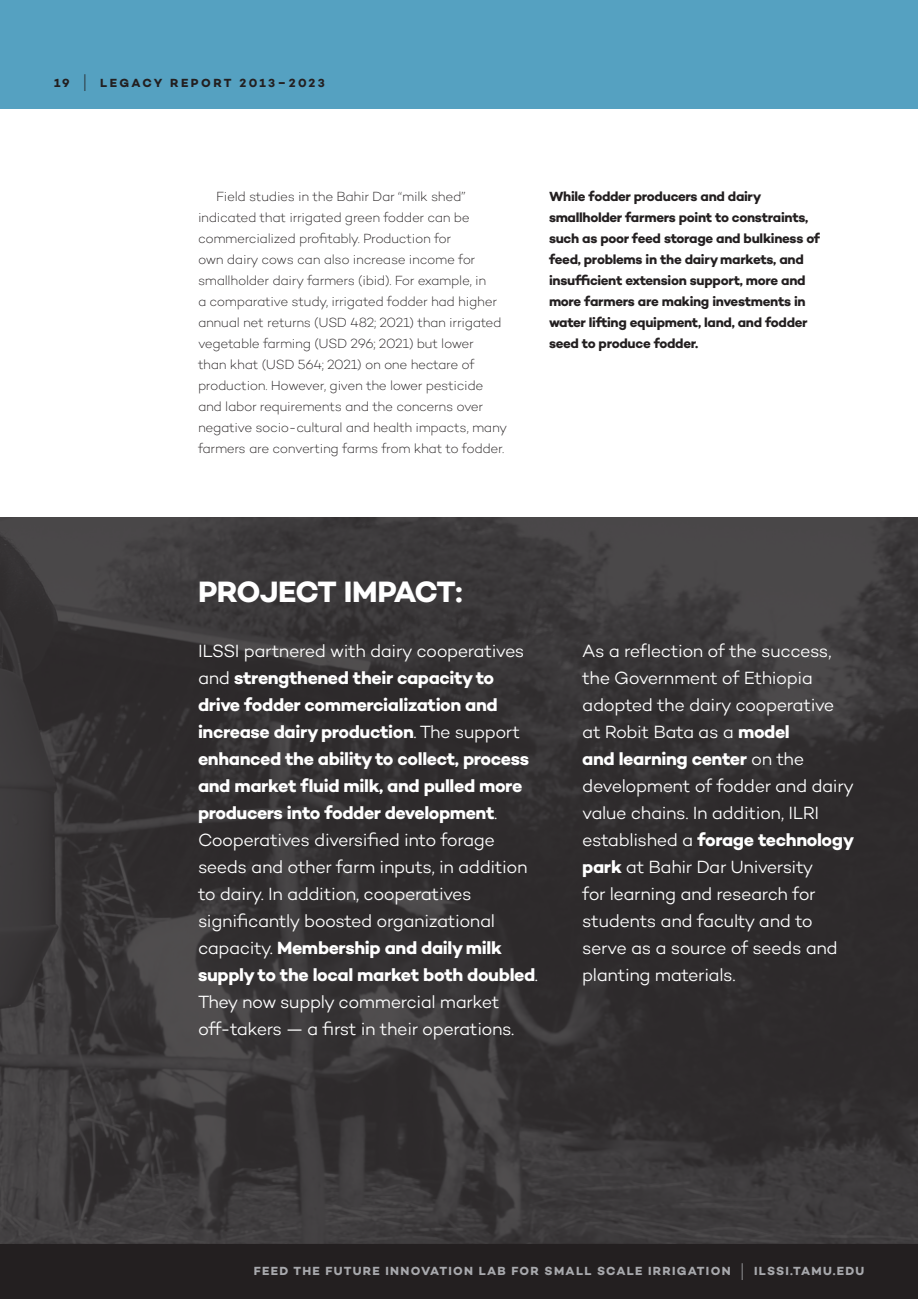
<style>
.page{position:relative;width:918px;height:1299px;background:#fff}
.page>*{position:absolute;margin:0;border:0;box-sizing:border-box;transform-origin:0 0}
.t1{font:700 30px "Campton";letter-spacing:-.035em;color:#fff}
.t2{font:300 18px/27px "Campton";letter-spacing:-.025em;color:#fff}
.t3{font:200 13.5px/21px "Campton";letter-spacing:-.025em;color:#231f20}
.t4{font:700 13.5px/21px "Campton";letter-spacing:-.025em;color:#231f20}
.t5{font:700 12px "Campton";letter-spacing:.11em;color:#a8a9ad}
.t6{font:700 12px "Campton";letter-spacing:.195em;color:#231f20}
.s1{font-weight:300;font-size:21.6px}
.s2{font-weight:700}
</style>
<div class="page">
<div style="left:0;top:1244px;width:918px;height:55px;background:#231f20"></div>
<div style="left:0;top:0;width:918px;height:110px;background:#55a1c1"></div>
<img style="left:0;top:518px;width:918px;height:726px">
<p class="t6" style="left:54px;top:76px;width:272px">19 <span class="s1">|</span> LEGACY REPORT 2013–2023</p>
<p class="t3" style="left:198px;top:186px;width:311px;text-indent:18px">Field studies in the Bahir Dar “milk shed” indicated that irrigated green fodder can be commercialized profitably. Production for<br>own dairy cows can also increase income for smallholder dairy farmers (ibid). For example, in<br>a comparative study, irrigated fodder had higher annual net returns (USD 482; 2021) than irrigated vegetable farming (USD 296; 2021) but lower<br>than khat (USD 564; 2021) on one hectare of production. However, given the lower pesticide and labor requirements and the concerns over negative socio-cultural and health impacts, many farmers are converting farms from khat to fodder.</p>
<p class="t4" style="left:549px;top:186px;width:273px">While fodder producers and dairy smallholder farmers point to constraints, such as poor feed storage and bulkiness of feed, problems in the dairy markets, and insufficient extension support, more and more farmers are making investments in water lifting equipment, land, and fodder seed to produce fodder.</p>
<h1 class="t1" style="left:198px;top:572px;width:266px">PROJECT IMPACT:</h1>
<p class="t2" style="left:198px;top:637px;width:342px">ILSSI partnered with dairy cooperatives and <span class="s2">strengthened their capacity to drive fodder commercialization and increase dairy production</span>. The support <span class="s2">enhanced the ability to collect, process and market fluid milk, and pulled more producers into fodder development</span>.<br>Cooperatives diversified into forage seeds and other farm inputs, in addition to dairy. In addition, cooperatives significantly boosted organizational capacity. <span class="s2">Membership and daily milk supply to the local market both doubled</span>.<br>They now supply commercial market off-takers — a first in their operations.</p>
<p class="t2" style="left:582px;top:637px;width:273px">As a reflection of the success, the Government of Ethiopia adopted the dairy cooperative at Robit Bata as a <span class="s2">model<br>and learning center</span> on the development of fodder and dairy value chains. In addition, ILRI established a <span class="s2">forage technology park</span> at Bahir Dar University<br>for learning and research for students and faculty and to serve as a source of seeds and planting materials.</p>
<p class="t5" style="left:254px;top:1264px;width:612px">FEED THE FUTURE INNOVATION LAB FOR SMALL SCALE IRRIGATION <span class="s1">|</span> ILSSI.TAMU.EDU</p>
</div>
